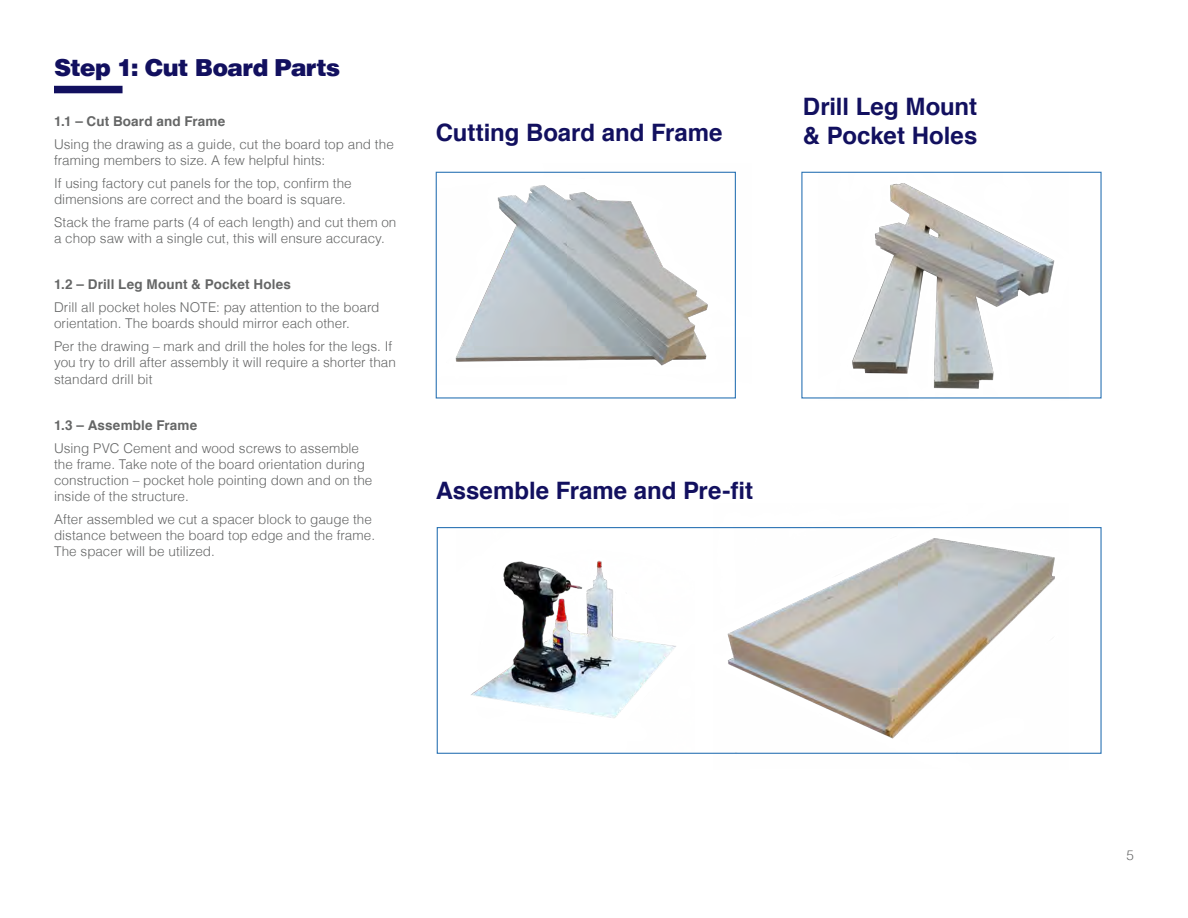
<style>
.page{position:relative;width:1188px;height:918px;background:#fff}
.page>*{position:absolute;margin:0;border:0;box-sizing:border-box;transform-origin:0 0}
.t1{font:700 24px/28.8px "Helvetica";color:#12105f}
.RBP_SUBHEAD{font:900 24px "Helvetica";letter-spacing:-.04em;color:#12105f}
.t2{font:300 13.5px/16.2px "Helvetica";letter-spacing:.005em;color:#656666}
.t3{font:700 13.5px "Helvetica";letter-spacing:.01em;color:#656666}
</style>
<div class="page">
<img style="left:852px;top:183px;width:203px;height:206px">
<img style="left:437px;top:171px;width:299px;height:195px">
<div style="left:54px;top:86px;width:69px;height:7px;background:#12105f"></div>
<img style="left:727px;top:538px;width:328px;height:201px">
<img style="left:471px;top:560px;width:205px;height:158px">
<div style="left:436px;top:172px;width:300px;height:227px;border:1px solid #2e75b5"></div>
<div style="left:437px;top:527px;width:665px;height:227px;border:1px solid #2e75b5"></div>
<p class="RBP_SUBHEAD" style="left:54px;top:53px;width:288px">Step 1: Cut Board Parts</p>
<p class="t3" style="left:54px;top:110px;width:173px">1.1 – Cut Board and Frame</p>
<p class="t2" style="left:54px;top:136px;width:341px">Using the drawing as a guide, cut the board top and the framing members to size. A few helpful hints:</p>
<p class="t2" style="left:54px;top:175px;width:299px">If using factory cut panels for the top, confirm the dimensions are correct and the board is square.</p>
<p class="t2" style="left:54px;top:214px;width:344px">Stack the frame parts (4 of each length) and cut them on a chop saw with a single cut, this will ensure accuracy.</p>
<p class="t3" style="left:54px;top:274px;width:239px">1.2 – Drill Leg Mount &amp; Pocket Holes</p>
<p class="t2" style="left:54px;top:299px;width:327px">Drill all pocket holes NOTE: pay attention to the board orientation. The boards should mirror each other.</p>
<p class="t2" style="left:54px;top:338px;width:344px">Per the drawing – mark and drill the holes for the legs. If you try to drill after assembly it will require a shorter than standard drill bit</p>
<p class="t3" style="left:54px;top:414px;width:145px">1.3 – Assemble Frame</p>
<p class="t2" style="left:54px;top:439px;width:320px">Using PVC Cement and wood screws to assemble the frame. Take note of the board orientation during construction – pocket hole pointing down and on the inside of the structure.</p>
<p class="t2" style="left:54px;top:511px;width:323px">After assembled we cut a spacer block to gauge the distance between the board top edge and the frame.<br>The spacer will be utilized.</p>
<p class="t1" style="left:436px;top:118px;width:288px">Cutting Board and Frame</p>
<p class="t1" style="left:436px;top:476px;width:319px">Assemble Frame and Pre-fit</p>
<p class="t1" style="left:803px;top:93px;width:176px">Drill Leg Mount &amp; Pocket Holes</p>
<p class="t2" style="left:1126px;top:847px;width:9px">5</p>
</div>
